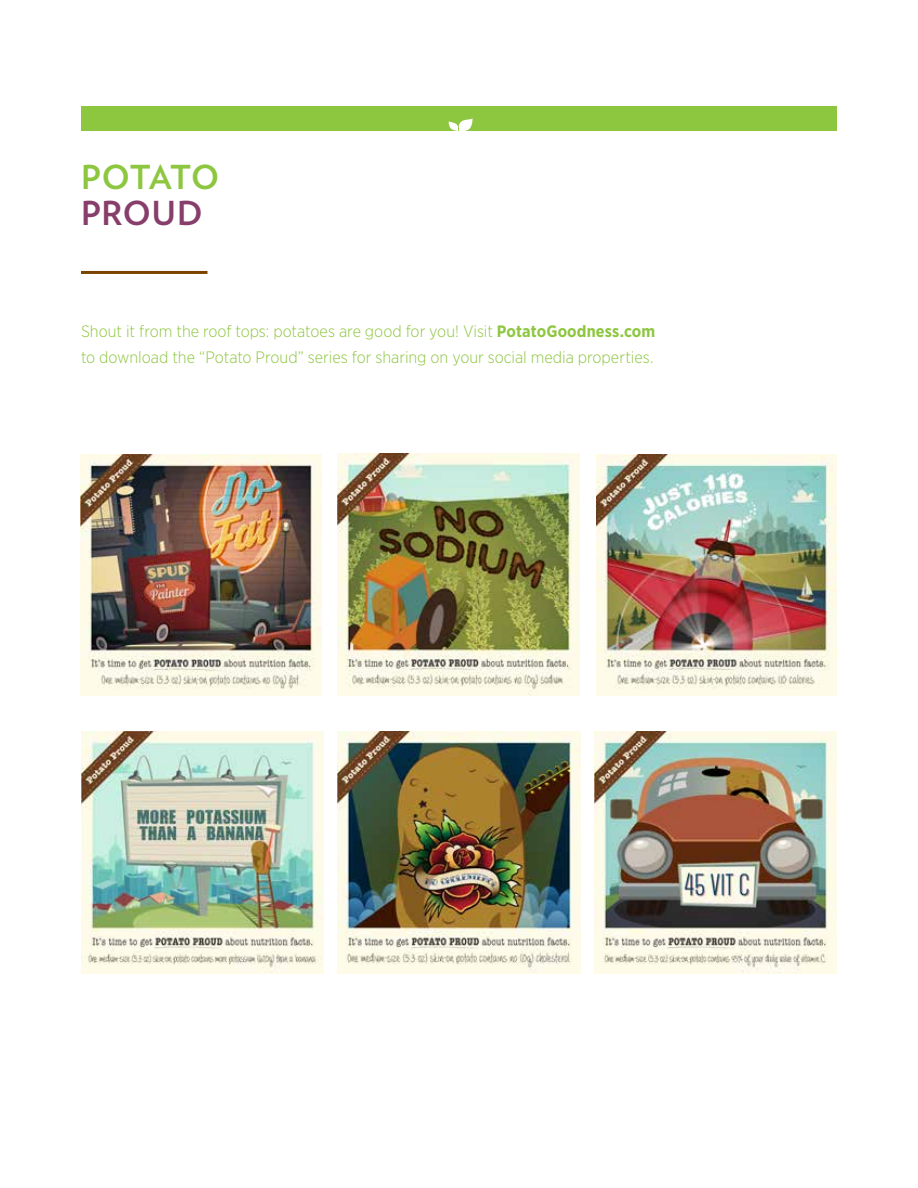
<style>
.page{position:relative;width:918px;height:1188px;background:#fff}
.page>*{position:absolute;margin:0;border:0;box-sizing:border-box;transform-origin:0 0}
.t1{font:700 33px "Verlag";letter-spacing:-.005em;color:#8dc63f}
.t2{font:700 33px "Verlag";letter-spacing:.025em;color:#883e6b}
.t3{font:300 16.5px/25.5px "Gotham Narrow";color:#8dc63f}
.s1{font-weight:700}
</style>
<div class="page">
<hr style="left:81px;top:271px;width:126px;height:3px;background:#794400">
<img style="left:81px;top:455px;width:240px;height:240px">
<img style="left:338px;top:454px;width:242px;height:241px">
<img style="left:81px;top:731px;width:242px;height:243px">
<img style="left:596px;top:455px;width:241px;height:241px">
<img style="left:338px;top:731px;width:242px;height:243px">
<img style="left:594px;top:731px;width:243px;height:243px">
<div style="left:81px;top:107px;width:756px;height:24px;background:#8dc63f"></div>
<svg style="left:449px;top:118px;width:24px;height:13px"></svg>
<h1 class="t1" style="left:81px;top:152px;width:140px">POTATO</h1>
<h1 class="t2" style="left:81px;top:188px;width:123px">PROUD</h1>
<p class="t3" style="left:81px;top:318px;width:576px">Shout it from the roof tops: potatoes are good for you! Visit <span class="s1">PotatoGoodness.com </span>to download the “Potato Proud” series for sharing on your social media properties.</p>
</div>
